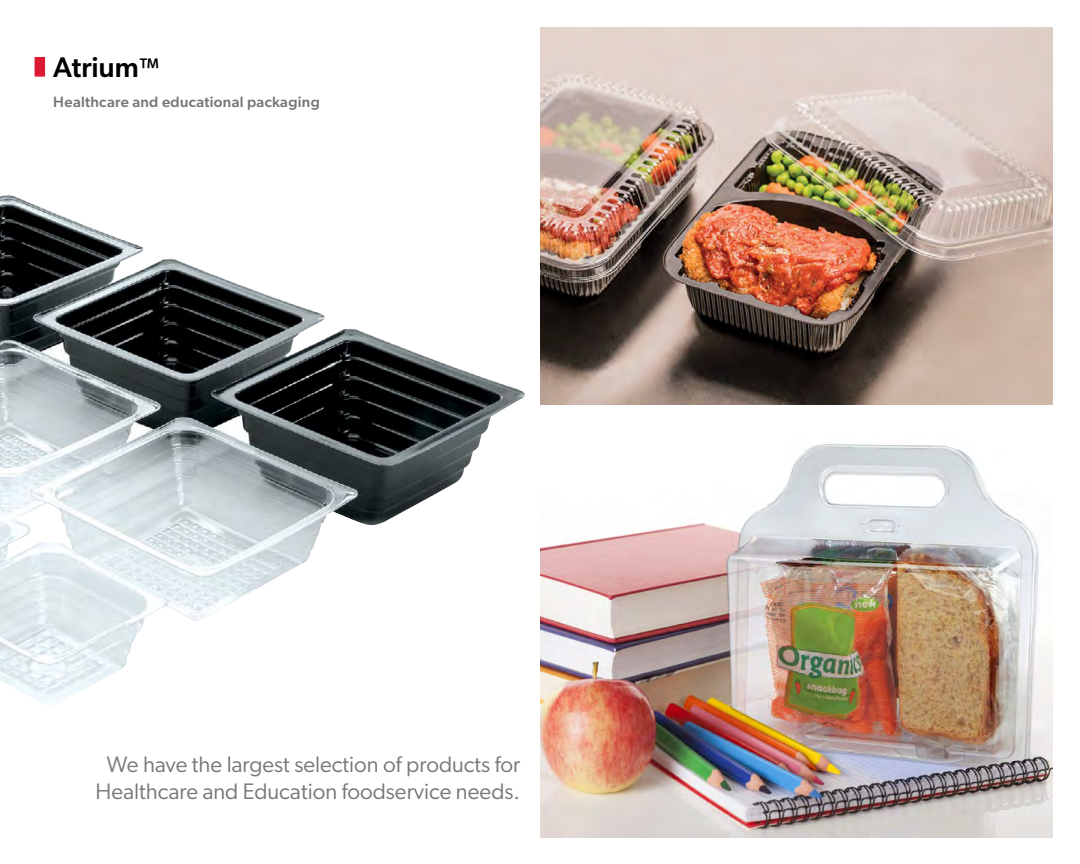
<style>
.page{position:relative;width:1080px;height:864px;background:#fff}
.page>*{position:absolute;margin:0;border:0;box-sizing:border-box;transform-origin:0 0}
.t1{font:500 28.5px "Gibson";color:#000}
.t2{font:22.5px/27px "Gibson";color:#76777a;text-align:center}
.t3{font:500 15px "Gibson";letter-spacing:.02em;color:#757679}
.s1{font-size:24px}
</style>
<div class="page">
<img style="left:540px;top:27px;width:513px;height:378px">
<img style="left:540px;top:444px;width:513px;height:393px">
<img style="left:0;top:195px;width:525px;height:508px">
<div style="left:35px;top:57px;width:10px;height:20px;background:#da1a32"></div>
<p class="t1" style="left:53px;top:50px;width:108px">Atrium<span class="s1">™</span></p>
<p class="t3" style="left:53px;top:92px;width:268px">Healthcare and educational packaging</p>
<p class="t2" style="left:95px;top:750px;width:426px">We have the largest selection of products for<br>Healthcare and Education foodservice needs.</p>
</div>
